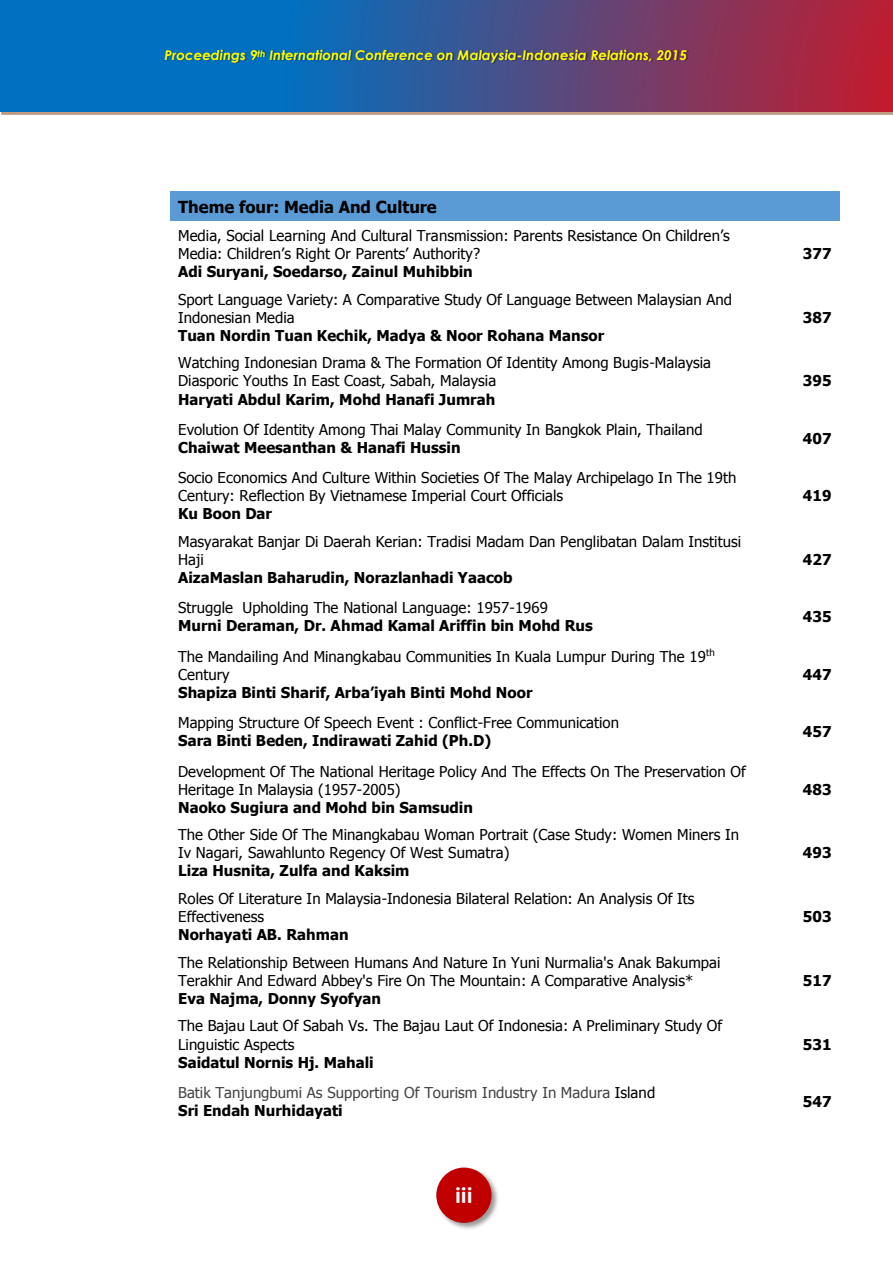
<style>
.page{position:relative;width:893px;height:1263px;background:#fff}
.page>*{position:absolute;margin:0;border:0;box-sizing:border-box;transform-origin:0 0}
.t1{font:700 24px "Calibri";color:#fff}
.t2{font:700 16.5px "Tahoma";color:#000}
.t3{font:15px/18px "Tahoma";color:#000}
.t4{font:700 15px "Tahoma";color:#000}
.t5{font:15px "Tahoma";color:#444}
.t6{font:italic 700 13.5px "Century Gothic";color:#ff0}
.s1{color:#000}
.s2{font-style:inherit}
</style>
<div class="page">
<img style="left:1px;top:111px;width:892px;height:3px">
<svg style="left:0;top:0;width:893px;height:111px;background:#41538e"></svg>
<img style="left:0;top:5px;width:893px;height:101px">
<img style="left:156px;top:41px;width:542px;height:32px">
<img style="left:678px;top:42px;width:28px;height:32px">
<img style="left:436px;top:1169px;width:62px;height:60px">
<img style="left:441px;top:1178px;width:52px;height:41px">
<div style="left:436px;top:1167px;width:56px;height:56px;background:#c00000;border-radius:50%"></div>
<div style="left:170px;top:191px;width:595px;height:5px;background:#5b9bd5"></div>
<div style="left:170px;top:196px;width:8px;height:20px;background:#5b9bd5"></div>
<div style="left:757px;top:196px;width:8px;height:20px;background:#5b9bd5"></div>
<div style="left:170px;top:216px;width:595px;height:5px;background:#5b9bd5"></div>
<div style="left:178px;top:196px;width:579px;height:20px;background:#5b9bd5"></div>
<div style="left:765px;top:191px;width:75px;height:6px;background:#5b9bd5"></div>
<div style="left:765px;top:197px;width:8px;height:18px;background:#5b9bd5"></div>
<div style="left:832px;top:197px;width:8px;height:18px;background:#5b9bd5"></div>
<div style="left:765px;top:215px;width:75px;height:6px;background:#5b9bd5"></div>
<div style="left:773px;top:197px;width:59px;height:18px;background:#5b9bd5"></div>
<p class="t6" style="left:165px;top:47px;width:524px">Proceedings 9<sup>th</sup> International Conference on Malaysia-Indonesia Relations, 2015</p>
<p class="t2" style="left:178px;top:196px;width:260px">Theme four: Media And Culture</p>
<p class="t3" style="left:178px;top:226px;width:553px">Media, Social Learning And Cultural Transmission: Parents Resistance On Children’s<br>Media: Children’s Right Or Parents’ Authority?</p>
<p class="t4" style="left:178px;top:262px;width:296px">Adi Suryani, Soedarso, Zainul Muhibbin</p>
<p class="t3" style="left:178px;top:290px;width:555px">Sport Language Variety: A Comparative Study Of Language Between Malaysian And<br>Indonesian Media</p>
<p class="t4" style="left:178px;top:326px;width:427px">Tuan Nordin Tuan Kechik, Madya &amp; Noor Rohana Mansor</p>
<p class="t3" style="left:178px;top:353px;width:534px">Watching Indonesian Drama &amp; The Formation Of Identity Among Bugis-Malaysia<br>Diasporic Youths In East Coast, Sabah, Malaysia</p>
<p class="t4" style="left:178px;top:390px;width:319px">Haryati Abdul Karim, Mohd Hanafi Jumrah</p>
<p class="t3" style="left:178px;top:420px;width:526px">Evolution Of Identity Among Thai Malay Community In Bangkok Plain, Thailand</p>
<p class="t4" style="left:178px;top:438px;width:284px">Chaiwat Meesanthan &amp; Hanafi Hussin</p>
<p class="t3" style="left:178px;top:468px;width:560px">Socio Economics And Culture Within Societies Of The Malay Archipelago In The 19th<br>Century: Reflection By Vietnamese Imperial Court Officials</p>
<p class="t4" style="left:178px;top:504px;width:95px">Ku Boon Dar</p>
<p class="t3" style="left:178px;top:532px;width:564px">Masyarakat Banjar Di Daerah Kerian: Tradisi Madam Dan Penglibatan Dalam Institusi<br>Haji</p>
<p class="t4" style="left:178px;top:568px;width:336px">AizaMaslan Baharudin, Norazlanhadi Yaacob</p>
<p class="t3" style="left:178px;top:598px;width:371px">Struggle Upholding The National Language: 1957-1969</p>
<p class="t4" style="left:178px;top:616px;width:416px">Murni Deraman, Dr. Ahmad Kamal Ariffin bin Mohd Rus</p>
<p class="t3" style="left:178px;top:647px;width:538px">The Mandailing And Minangkabau Communities In Kuala Lumpur During The 19<sup>th<br></sup>Century</p>
<p class="t4" style="left:178px;top:683px;width:356px">Shapiza Binti Sharif, Arba’iyah Binti Mohd Noor</p>
<p class="t3" style="left:178px;top:713px;width:442px">Mapping Structure Of Speech Event : Conflict-Free Communication</p>
<p class="t4" style="left:178px;top:731px;width:314px">Sara Binti Beden, Indirawati Zahid (Ph.D)</p>
<p class="t3" style="left:178px;top:761px;width:569px">Development Of The National Heritage Policy And The Effects On The Preservation Of<br>Heritage In Malaysia (1957-2005)</p>
<p class="t4" style="left:178px;top:798px;width:296px">Naoko Sugiura and Mohd bin Samsudin</p>
<p class="t3" style="left:178px;top:825px;width:562px">The Other Side Of The Minangkabau Woman Portrait (Case Study: Women Miners In<br>Iv Nagari, Sawahlunto Regency Of West Sumatra)</p>
<p class="t4" style="left:178px;top:861px;width:233px">Liza Husnita, Zulfa and Kaksim</p>
<p class="t3" style="left:178px;top:889px;width:518px">Roles Of Literature In Malaysia-Indonesia Bilateral Relation: An Analysis Of Its<br>Effectiveness</p>
<p class="t4" style="left:178px;top:925px;width:172px">Norhayati AB. Rahman</p>
<p class="t3" style="left:178px;top:953px;width:544px">The Relationship Between Humans And Nature In Yuni Nurmalia's Anak Bakumpai<br>Terakhir And Edward Abbey's Fire On The Mountain: A Comparative Analysis*</p>
<p class="t4" style="left:178px;top:989px;width:204px">Eva Najma, Donny Syofyan</p>
<p class="t3" style="left:178px;top:1016px;width:546px">The Bajau Laut Of Sabah Vs. The Bajau Laut Of Indonesia: A Preliminary Study Of<br>Linguistic Aspects</p>
<p class="t4" style="left:178px;top:1053px;width:197px">Saidatul Nornis Hj. Mahali</p>
<p class="t5" style="left:178px;top:1083px;width:479px">Batik Tanjungbumi As Supporting Of Tourism Industry In Madura <span class="s1">Island</span></p>
<p class="t4" style="left:178px;top:1101px;width:166px">Sri Endah Nurhidayati</p>
<p class="t1" style="left:455px;top:1185px;width:19px">i<span class="s2">i</span>i</p>
<p class="t4" style="left:803px;top:244px;width:30px">377</p>
<p class="t4" style="left:803px;top:308px;width:30px">387</p>
<p class="t4" style="left:803px;top:371px;width:30px">395</p>
<p class="t4" style="left:803px;top:429px;width:30px">407</p>
<p class="t4" style="left:803px;top:486px;width:30px">419</p>
<p class="t4" style="left:803px;top:550px;width:30px">427</p>
<p class="t4" style="left:803px;top:607px;width:30px">435</p>
<p class="t4" style="left:803px;top:665px;width:30px">447</p>
<p class="t4" style="left:803px;top:722px;width:30px">457</p>
<p class="t4" style="left:803px;top:779px;width:30px">483</p>
<p class="t4" style="left:803px;top:843px;width:30px">493</p>
<p class="t4" style="left:803px;top:907px;width:30px">503</p>
<p class="t4" style="left:803px;top:971px;width:30px">517</p>
<p class="t4" style="left:803px;top:1035px;width:30px">531</p>
<p class="t4" style="left:803px;top:1092px;width:30px">547</p>
</div>
